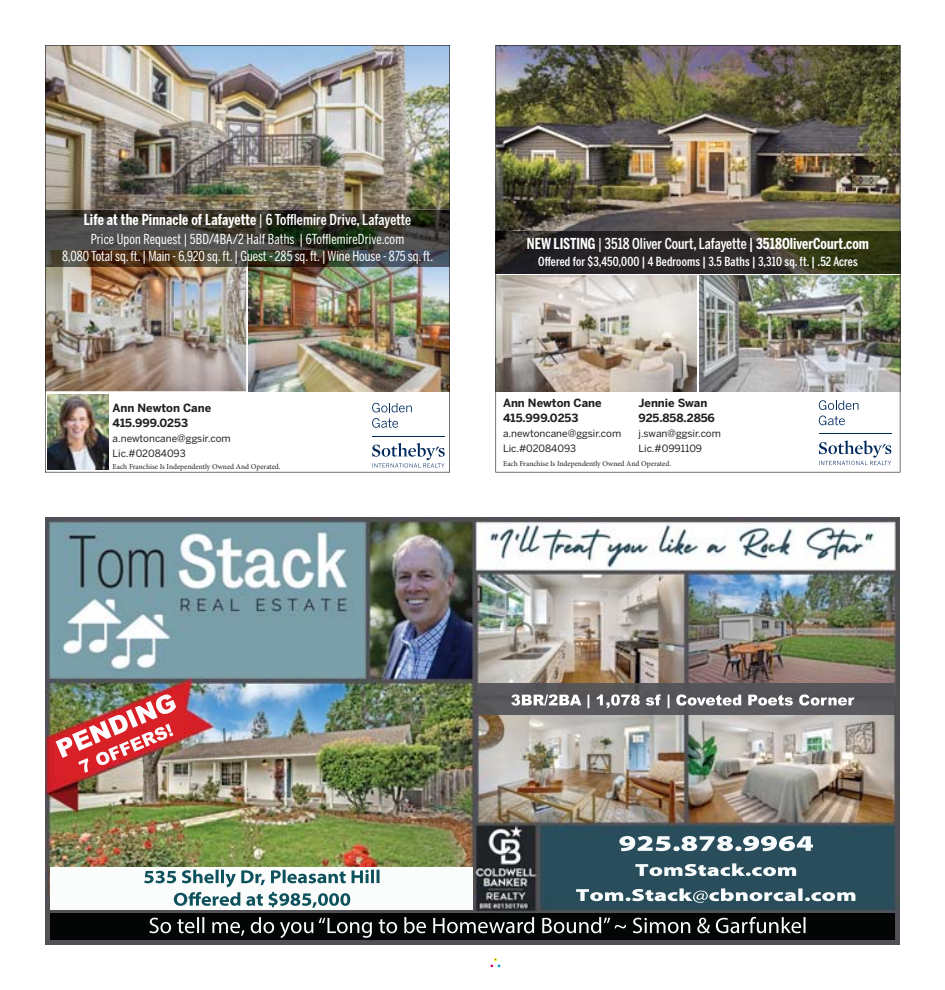
<style>
.page{position:relative;width:945px;height:990px;background:#fff}
.page>*{position:absolute;margin:0;border:0;box-sizing:border-box;transform-origin:0 0}
.t1{font:700 15px "Benton Sans Compressed";color:#fff}
.t2{font:13.75px/17.5px "Benton Sans Compressed";color:#fff;text-align:center}
.t3{font:500 12.5px "Benton Sans Compressed";letter-spacing:.01em;color:#fff}
.t4{font:700 11.25px/15px "Benton Sans";color:#231f20}
.t5{font:10px/15px "Benton Sans";color:#231f20}
.t6{font:7.5px "Minion Pro";color:#231f20}
.s1{font-weight:400}
.s2{font-weight:500}
</style>
<div class="page">
<div style="left:490px;top:958px;width:11px;height:10px;border:1px solid #fff"></div>
<img style="left:45px;top:518px;width:855px;height:427px">
<img style="left:619px;top:836px;width:194px;height:15px">
<img style="left:51px;top:913px;width:844px;height:27px">
<img style="left:50px;top:867px;width:422px;height:43px">
<img style="left:144px;top:870px;width:163px;height:17px">
<img style="left:149px;top:917px;width:176px;height:21px">
<img style="left:56px;top:695px;width:120px;height:78px">
<img style="left:478px;top:683px;width:416px;height:32px">
<img style="left:511px;top:694px;width:99px;height:14px">
<img style="left:45px;top:45px;width:405px;height:427px">
<img style="left:495px;top:45px;width:405px;height:427px">
<p class="t1" style="left:84px;top:211px;width:329px">Life at the Pinnacle of Lafayette <span class="s1">|</span> <span class="s2">6 Tofflemire Drive, Lafayette</span></p>
<p class="t2" style="left:62px;top:230px;width:373px">Price Upon Request | 5BD/4BA/2 Half Baths | 6TofflemireDrive.com<br>8,080 Total sq. ft. | Main - 6,920 sq. ft. | Guest - 285 sq. ft. | Wine House - 875 sq. ft.</p>
<p class="t4" style="left:113px;top:402px;width:100px">Ann Newton Cane<br>415.999.0253</p>
<p class="t5" style="left:113px;top:431px;width:120px">a.newtoncane@ggsir.com<br>Lic.#02084093</p>
<p class="t6" style="left:113px;top:462px;width:170px">Each Franchise Is Independently Owned And Operated.</p>
<p class="t1" style="left:527px;top:235px;width:343px">NEW LISTING <span class="s1">|</span> <span class="s2">3518 Oliver Court, Lafayette |</span> 3518OliverCourt.com</p>
<p class="t3" style="left:538px;top:255px;width:321px">Offered for $3,450,000 | 4 Bedrooms | 3.5 Baths | 3,310 sq. ft. | .52 Acres</p>
<p class="t4" style="left:503px;top:397px;width:100px">Ann Newton Cane<br>415.999.0253</p>
<p class="t5" style="left:503px;top:426px;width:120px">a.newtoncane@ggsir.com<br>Lic.#02084093</p>
<p class="t4" style="left:638px;top:397px;width:78px">Jennie Swan<br>925.858.2856</p>
<p class="t5" style="left:638px;top:426px;width:84px">j.swan@ggsir.com<br>Lic.#0991109</p>
<p class="t6" style="left:503px;top:459px;width:170px">Each Franchise Is Independently Owned And Operated.</p>
</div>
